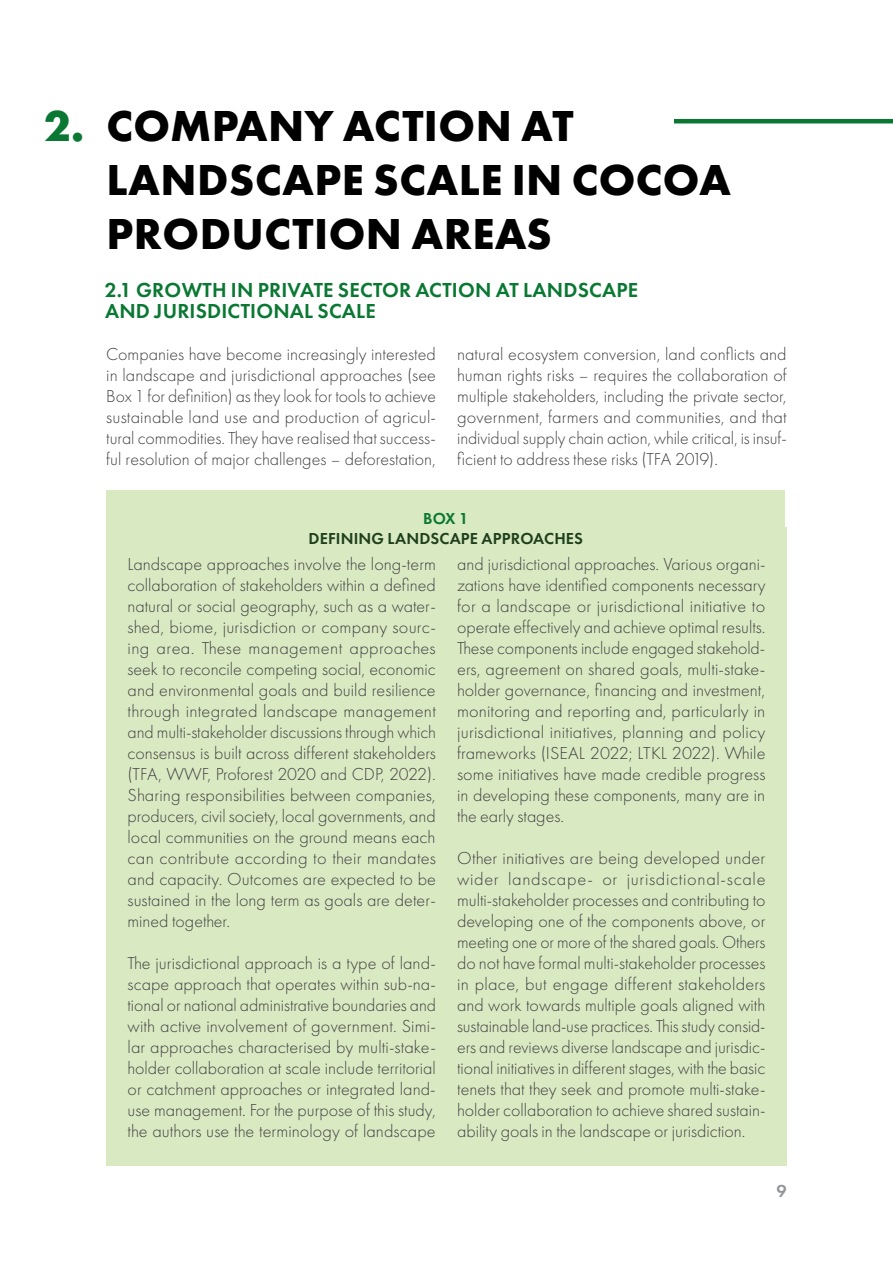
<style>
.page{position:relative;width:893px;height:1263px;background:#fff}
.page>*{position:absolute;margin:0;border:0;box-sizing:border-box;transform-origin:0 0}
.t1{font:700 45px/54px "Futura PT";letter-spacing:.01em;color:#000}
.t2{font:700 45px "Futura PT";color:#0a7833}
.t3{font:600 21px/21px "Futura PT";letter-spacing:.01em;color:#0a7833}
.t4{font:300 18px/21px "Futura PT";color:#414042;text-align:justify}
.t5{font:600 18px "Futura PT";color:#939598}
.t6{font:600 16.5px "Futura PT";letter-spacing:.01em;color:#1f401e}
.t7{font:600 16.5px "Futura PT";color:#0a7833}
</style>
<div class="page">
<hr style="left:674px;top:119px;width:219px;height:4px;background:#0a7833">
<div style="left:106px;top:527px;width:681px;height:638px;background:#d9e9c2"></div>
<div style="left:106px;top:490px;width:679px;height:53px;background:#d9e9c2"></div>
<h1 class="t2" style="left:44px;top:99px;width:42px">2.</h1>
<h1 class="t1" style="left:107px;top:98px;width:626px">COMPANY ACTION AT<br>LANDSCAPE SCALE IN COCOA<br>PRODUCTION AREAS</h1>
<p class="t3" style="left:105px;top:280px;width:535px">2.1 GROWTH IN PRIVATE SECTOR ACTION AT LANDSCAPE<br>AND JURISDICTIONAL SCALE</p>
<p class="t4" style="left:106px;top:345px;width:331px">Companies have become increasingly interested in landscape and jurisdictional approaches (see Box 1 for definition) as they look for tools to achieve sustainable land use and production of agricul&shy;tural commodities. They have realised that success&shy;ful resolution of major challenges – deforestation,</p>
<p class="t4" style="left:457px;top:345px;width:331px">natural ecosystem conversion, land conflicts and human rights risks – requires the collaboration of multiple stakeholders, including the private sector, government, farmers and communities, and that individual supply chain action, while critical, is insuf&shy;ficient to address these risks (TFA 2019).</p>
<p class="t7" style="left:423px;top:510px;width:47px">BOX 1</p>
<p class="t6" style="left:308px;top:530px;width:276px">DEFINING LANDSCAPE APPROACHES</p>
<p class="t4" style="left:128px;top:554px;width:310px">Landscape approaches involve the long-term collaboration of stakeholders within a defined natural or social geography, such as a water&shy;shed, biome, jurisdiction or company sourc&shy;ing area. These management approaches seek to reconcile competing social, economic and environmental goals and build resilience through integrated landscape management and multi-stakeholder discussions through which consensus is built across different stakeholders (TFA, WWF, Proforest 2020 and CDP, 2022).<br>Sharing responsibilities between companies, producers, civil society, local governments, and local communities on the ground means each can contribute according to their mandates and capacity. Outcomes are expected to be sustained in the long term as goals are deter&shy;mined together.</p>
<p class="t4" style="left:128px;top:953px;width:310px">The jurisdictional approach is a type of land&shy;scape approach that operates within sub-na&shy;tional or national administrative boundaries and with active involvement of government. Simi&shy;lar approaches characterised by multi-stake&shy;holder collaboration at scale include territorial or catchment approaches or integrated land&shy;use management. For the purpose of this study, the authors use the terminology of landscape</p>
<p class="t4" style="left:457px;top:554px;width:310px">and jurisdictional approaches. Various organi&shy;zations have identified components necessary for a landscape or jurisdictional initiative to operate effectively and achieve optimal results.<br>These components include engaged stakehold&shy;ers, agreement on shared goals, multi-stake&shy;holder governance, financing and investment, monitoring and reporting and, particularly in jurisdictional initiatives, planning and policy frameworks (ISEAL 2022; LTKL 2022). While some initiatives have made credible progress in developing these components, many are in the early stages.</p>
<p class="t4" style="left:457px;top:848px;width:310px">Other initiatives are being developed under wider landscape- or jurisdictional-scale multi-stakeholder processes and contributing to developing one of the components above, or meeting one or more of the shared goals. Others do not have formal multi-stakeholder processes in place, but engage different stakeholders and work towards multiple goals aligned with sustainable land-use practices. This study consid&shy;ers and reviews diverse landscape and jurisdic&shy;tional initiatives in different stages, with the basic tenets that they seek and promote multi-stake&shy;holder collaboration to achieve shared sustain&shy;ability goals in the landscape or jurisdiction.</p>
<p class="t5" style="left:776px;top:1182px;width:12px">9</p>
</div>
